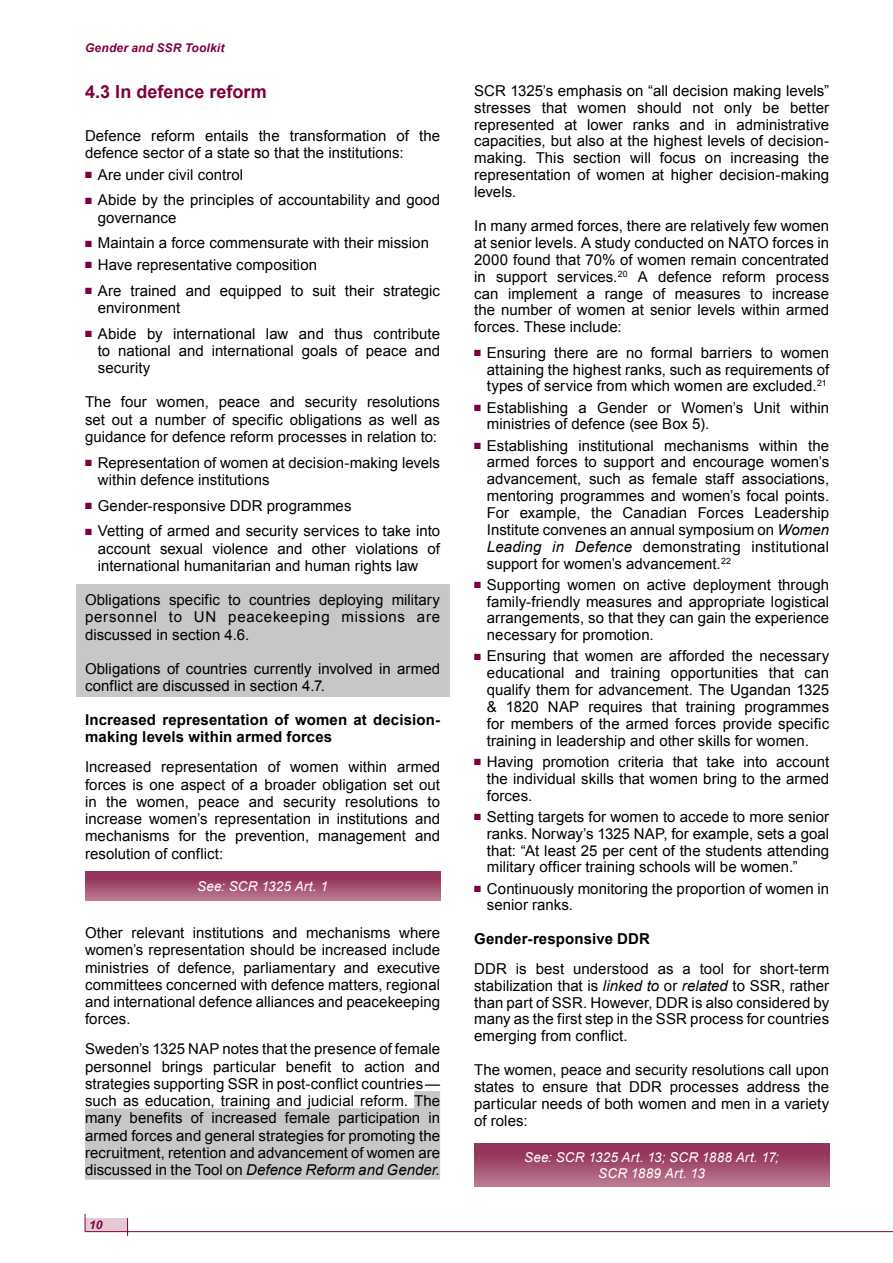
<style>
.page{position:relative;width:893px;height:1263px;background:#fff}
.page>*{position:absolute;margin:0;border:0;box-sizing:border-box;transform-origin:0 0}
.t1{font:700 18px "Arial";color:#7d003f}
.t2{font:15px/16.8px "Arial";letter-spacing:.005em;color:#000;text-align:justify}
.t3{font:700 15px/17.2px "Arial";letter-spacing:.01em;color:#000}
.t4{font:italic 13.5px/16.5px "Arial";letter-spacing:.01em;color:#fff;text-align:center}
.t5{font:italic 700 12px "Arial";letter-spacing:.015em;color:#7d003f}
.s1{color:#7d003f}
.s2{font-style:italic}
</style>
<div class="page">
<div style="left:85px;top:1218px;width:43px;height:13px;background:#e4c9d3"></div>
<hr style="left:85px;top:1231px;width:808px;height:1px;background:#7d003f">
<svg style="left:85px;top:1214px;width:1px;height:17px"></svg>
<svg style="left:127px;top:1218px;width:1px;height:18px"></svg>
<div style="left:76px;top:584px;width:373px;height:113px;background:#c6c7c8"></div>
<div style="left:414px;top:1091px;width:26px;height:20px;background:#c6c7c8"></div>
<div style="left:85px;top:1108px;width:355px;height:20px;background:#c6c7c8"></div>
<div style="left:85px;top:1125px;width:355px;height:20px;background:#c6c7c8"></div>
<div style="left:85px;top:1143px;width:355px;height:19px;background:#c6c7c8"></div>
<div style="left:85px;top:1160px;width:355px;height:19px;background:#c6c7c8"></div>
<div style="left:85px;top:872px;width:355px;height:28px;background:linear-gradient(to bottom,#8d2550,#b9768e)"></div>
<div style="left:474px;top:1144px;width:355px;height:42px;background:linear-gradient(to bottom,#8d2650,#ba788f)"></div>
<p class="t5" style="left:85px;top:40px;width:141px">Gender and SSR Toolkit</p>
<p class="t1" style="left:85px;top:80px;width:183px">4.3 In defence reform</p>
<p class="t2" style="left:85px;top:127px;width:357px;line-height:17.2px">Defence reform entails the transformation of the defence sector of a state so that the institutions:</p>
<p class="t2" style="left:85px;top:166px;width:160px"><span class="s1">■</span> Are under civil control</p>
<p class="t2" style="left:98px;top:192px;width:344px;line-height:17.2px;text-indent:-13px"><span class="s1">■</span> Abide by the principles of accountability and good governance</p>
<p class="t2" style="left:85px;top:235px;width:345px"><span class="s1">■</span> Maintain a force commensurate with their mission</p>
<p class="t2" style="left:85px;top:256px;width:234px"><span class="s1">■</span> Have representative composition</p>
<p class="t2" style="left:98px;top:282px;width:344px;line-height:17.2px;text-indent:-13px"><span class="s1">■</span> Are trained and equipped to suit their strategic environment</p>
<p class="t2" style="left:98px;top:325px;width:344px;line-height:17.2px;text-indent:-13px"><span class="s1">■</span> Abide by international law and thus contribute to national and international goals of peace and security</p>
<p class="t2" style="left:85px;top:394px;width:357px;line-height:17.2px">The four women, peace and security resolutions set out a number of specific obligations as well as guidance for defence reform processes in relation to:</p>
<p class="t2" style="left:98px;top:454px;width:344px;line-height:17.2px;text-indent:-13px"><span class="s1">■</span> Representation of women at decision-making levels within defence institutions</p>
<p class="t2" style="left:85px;top:497px;width:268px"><span class="s1">■</span> Gender-responsive DDR programmes</p>
<p class="t2" style="left:98px;top:523px;width:344px;line-height:17.2px;text-indent:-13px"><span class="s1">■</span> Vetting of armed and security services to take into account sexual violence and other violations of international humanitarian and human rights law</p>
<p class="t2" style="left:85px;top:591px;width:356px;line-height:17.2px">Obligations specific to countries deploying military personnel to UN peacekeeping missions are discussed in section 4.6.</p>
<p class="t2" style="left:85px;top:660px;width:357px;line-height:17.2px">Obligations of countries currently involved in armed conflict are discussed in section 4.7.</p>
<p class="t3" style="left:85px;top:712px;width:356px">Increased representation of women at decision&shy;making levels within armed forces</p>
<p class="t2" style="left:85px;top:759px;width:357px;line-height:17.2px">Increased representation of women within armed forces is one aspect of a broader obligation set out in the women, peace and security resolutions to increase women’s representation in institutions and mechanisms for the prevention, management and resolution of conflict:</p>
<p class="t4" style="left:197px;top:878px;width:132px">See: SCR 1325 Art. 1</p>
<p class="t2" style="left:85px;top:924px;width:357px;line-height:17.2px">Other relevant institutions and mechanisms where women’s representation should be increased include ministries of defence, parliamentary and executive committees concerned with defence matters, regional and international defence alliances and peacekeeping forces.</p>
<p class="t2" style="left:85px;top:1040px;width:357px;line-height:17.2px">Sweden’s 1325 NAP notes that the presence of female personnel brings particular benefit to action and strategies supporting SSR in post-conflict countries— such as education, training and judicial reform. The many benefits of increased female participation in armed forces and general strategies for promoting the recruitment, retention and advancement of women are discussed in the Tool on <span class="s2">Defence Reform and Gender.</span></p>
<p class="t5" style="left:89px;top:1217px;width:15px">10</p>
<p class="t2" style="left:474px;top:82px;width:357px">SCR 1325’s emphasis on “all decision making levels” stresses that women should not only be better represented at lower ranks and in administrative capacities, but also at the highest levels of decision&shy;making. This section will focus on increasing the representation of women at higher decision-making levels.</p>
<p class="t2" style="left:474px;top:217px;width:357px">In many armed forces, there are relatively few women at senior levels. A study conducted on NATO forces in 2000 found that 70% of women remain concentrated in support services.<sup>20</sup> A defence reform process can implement a range of measures to increase the number of women at senior levels within armed forces. These include:</p>
<p class="t2" style="left:487px;top:344px;width:344px;text-indent:-13px"><span class="s1">■</span> Ensuring there are no formal barriers to women attaining the highest ranks, such as requirements of types of service from which women are excluded.<sup>21</sup></p>
<p class="t2" style="left:487px;top:399px;width:344px;text-indent:-13px"><span class="s1">■</span> Establishing a Gender or Women’s Unit within ministries of defence (see Box 5).</p>
<p class="t2" style="left:487px;top:437px;width:344px;text-indent:-13px"><span class="s1">■</span> Establishing institutional mechanisms within the armed forces to support and encourage women’s advancement, such as female staff associations, mentoring programmes and women’s focal points.<br>For example, the Canadian Forces Leadership Institute convenes an annual symposium on <span class="s2">Women Leading in Defence</span> demonstrating institutional support for women’s advancement.<sup>22</sup></p>
<p class="t2" style="left:487px;top:576px;width:344px;text-indent:-13px"><span class="s1">■</span> Supporting women on active deployment through family-friendly measures and appropriate logistical arrangements, so that they can gain the experience necessary for promotion.</p>
<p class="t2" style="left:487px;top:648px;width:344px;text-indent:-13px"><span class="s1">■</span> Ensuring that women are afforded the necessary educational and training opportunities that can qualify them for advancement. The Ugandan 1325 &amp; 1820 NAP requires that training programmes for members of the armed forces provide specific training in leadership and other skills for women.</p>
<p class="t2" style="left:487px;top:753px;width:344px;text-indent:-13px"><span class="s1">■</span> Having promotion criteria that take into account the individual skills that women bring to the armed forces.</p>
<p class="t2" style="left:487px;top:808px;width:344px;text-indent:-13px"><span class="s1">■</span> Setting targets for women to accede to more senior ranks. Norway’s 1325 NAP, for example, sets a goal that: “At least 25 per cent of the students attending military officer training schools will be women.”</p>
<p class="t2" style="left:487px;top:880px;width:344px;text-indent:-13px"><span class="s1">■</span> Continuously monitoring the proportion of women in senior ranks.</p>
<p class="t3" style="left:474px;top:931px;width:177px">Gender-responsive DDR</p>
<p class="t2" style="left:474px;top:960px;width:357px">DDR is best understood as a tool for short-term stabilization that is <span class="s2">linked to</span> or <span class="s2">related</span> to SSR, rather than part of SSR. However, DDR is also considered by many as the first step in the SSR process for countries emerging from conflict.</p>
<p class="t2" style="left:474px;top:1062px;width:357px">The women, peace and security resolutions call upon states to ensure that DDR processes address the particular needs of both women and men in a variety of roles:</p>
<p class="t4" style="left:524px;top:1149px;width:256px">See: SCR 1325 Art. 13; SCR 1888 Art. 17;<br>SCR 1889 Art. 13</p>
</div>
